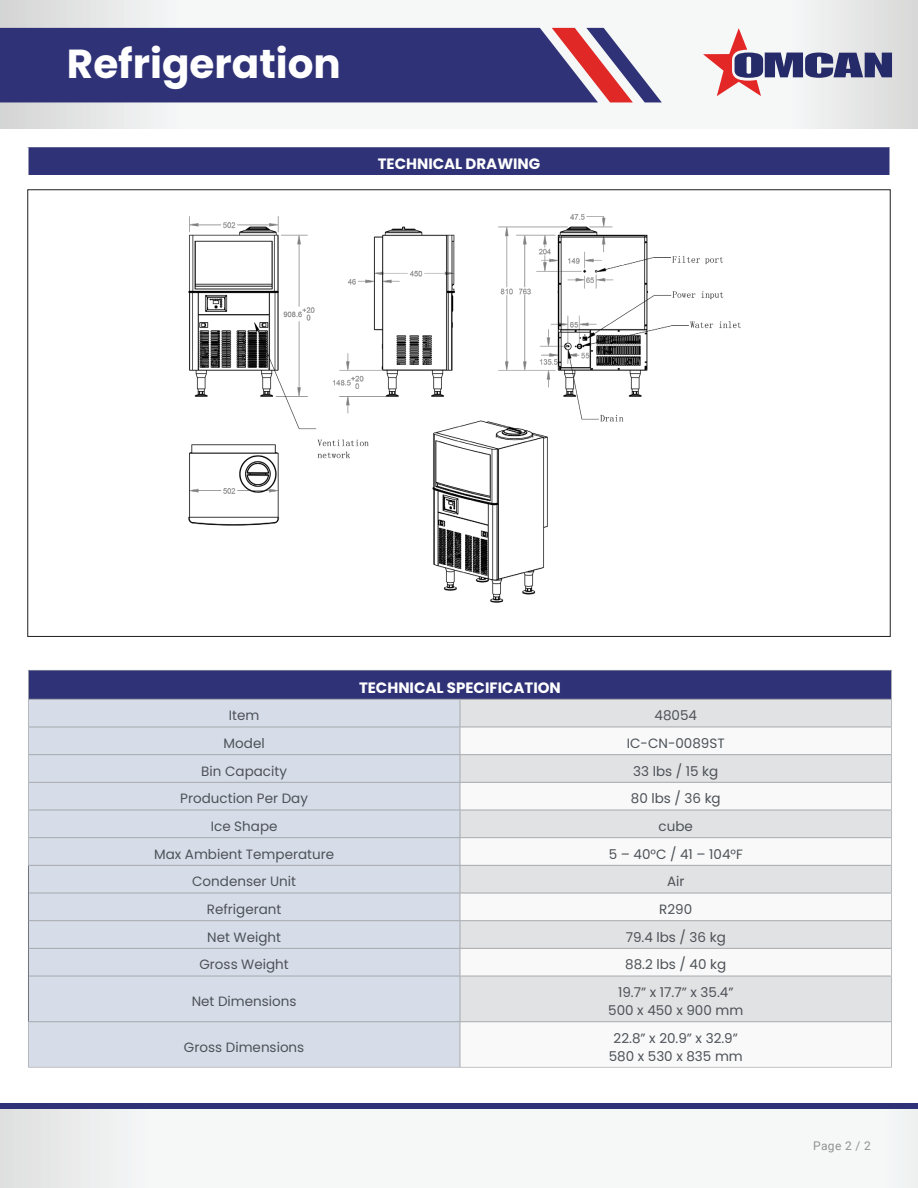
<style>
.page{position:relative;width:918px;height:1188px;background:#fff}
.page>*{position:absolute;margin:0;border:0;box-sizing:border-box;transform-origin:0 0}
.t1{font:700 40.5px "Poppins";color:#fff}
.t2{font:700 15px "Poppins";color:#fff}
.t3{font:13.5px "Poppins";color:#4d5258}
.t4{font:12px "Roboto";color:#919191}
</style>
<div class="page">
<svg style="left:0;top:0;width:918px;height:129px"></svg>
<div style="left:0;top:28px;width:552px;height:74px;background:#2f3276"></div>
<svg style="left:552px;top:28px;width:110px;height:74px"></svg>
<svg style="left:703px;top:28px;width:189px;height:68px"></svg>
<div style="left:0;top:1108px;width:918px;height:80px;background:linear-gradient(to right,#eff0f0,#f9fafa)"></div>
<div style="left:0;top:1103px;width:918px;height:5px;background:#2f3276"></div>
<div style="left:28px;top:670px;width:864px;height:29px;background:#2f3276"></div>
<div style="left:29px;top:700px;width:431px;height:367px;background:#d7dce9"></div>
<div style="left:461px;top:700px;width:430px;height:27px;background:#e1e2e4"></div>
<svg style="left:461px;top:755px;width:430px;height:312px;fill:#e1e2e4"></svg>
<hr style="left:28px;top:699px;width:432px;height:1px;background:#a6a9ac">
<hr style="left:460px;top:699px;width:432px;height:1px;background:#a6a9ac">
<hr style="left:28px;top:727px;width:432px;height:1px;background:#a6a9ac">
<hr style="left:460px;top:727px;width:432px;height:1px;background:#a6a9ac">
<hr style="left:28px;top:754px;width:432px;height:1px;background:#a6a9ac">
<hr style="left:460px;top:754px;width:432px;height:1px;background:#a6a9ac">
<hr style="left:28px;top:782px;width:432px;height:1px;background:#a6a9ac">
<hr style="left:460px;top:782px;width:432px;height:1px;background:#a6a9ac">
<hr style="left:28px;top:810px;width:432px;height:1px;background:#a6a9ac">
<hr style="left:460px;top:810px;width:432px;height:1px;background:#a6a9ac">
<hr style="left:28px;top:837px;width:432px;height:1px;background:#a6a9ac">
<hr style="left:460px;top:837px;width:432px;height:1px;background:#a6a9ac">
<hr style="left:28px;top:865px;width:432px;height:1px;background:#a6a9ac">
<hr style="left:460px;top:865px;width:432px;height:1px;background:#a6a9ac">
<hr style="left:29px;top:893px;width:431px;height:1px;background:#a6a9ac">
<hr style="left:460px;top:893px;width:432px;height:1px;background:#a6a9ac">
<hr style="left:29px;top:920px;width:431px;height:1px;background:#a6a9ac">
<hr style="left:460px;top:920px;width:432px;height:1px;background:#a6a9ac">
<hr style="left:29px;top:948px;width:431px;height:1px;background:#a6a9ac">
<hr style="left:460px;top:948px;width:432px;height:1px;background:#a6a9ac">
<svg style="left:460px;top:700px;width:1px;height:276px"></svg>
<hr style="left:29px;top:976px;width:431px;height:1px;background:#a6a9ac">
<hr style="left:460px;top:976px;width:432px;height:1px;background:#a6a9ac">
<hr style="left:460px;top:976px;width:1px;height:45px;background:#a6a9ac">
<hr style="left:28px;top:1021px;width:432px;height:1px;background:#a6a9ac">
<hr style="left:460px;top:1021px;width:432px;height:1px;background:#a6a9ac">
<hr style="left:460px;top:1022px;width:1px;height:45px;background:#a6a9ac">
<div style="left:28px;top:146px;width:862px;height:30px;background:#2f3276"></div>
<hr style="left:27px;top:175px;width:864px;height:1px;background:#fff">
<hr style="left:27px;top:146px;width:864px;height:1px;background:#fff">
<img style="left:141px;top:214px;width:639px;height:423px">
<p class="t1" style="left:67px;top:40px;width:275px">Refrigeration</p>
<p class="t2" style="left:378px;top:155px;width:164px">TECHNICAL DRAWING</p>
<p class="t2" style="left:359px;top:679px;width:203px">TECHNICAL SPECIFICATION</p>
<p class="t3" style="left:229px;top:708px;width:32px">Item</p>
<p class="t3" style="left:655px;top:708px;width:44px">48054</p>
<p class="t3" style="left:224px;top:735px;width:43px">Model</p>
<p class="t3" style="left:627px;top:735px;width:99px">IC-CN-0089ST</p>
<p class="t3" style="left:201px;top:763px;width:87px">Bin Capacity</p>
<p class="t3" style="left:633px;top:763px;width:87px">33 lbs / 15 kg</p>
<p class="t3" style="left:180px;top:791px;width:129px">Production Per Day</p>
<p class="t3" style="left:631px;top:791px;width:91px">80 lbs / 36 kg</p>
<p class="t3" style="left:211px;top:818px;width:68px">Ice Shape</p>
<p class="t3" style="left:659px;top:818px;width:36px">cube</p>
<p class="t3" style="left:154px;top:846px;width:181px">Max Ambient Temperature</p>
<p class="t3" style="left:609px;top:846px;width:136px">5 – 40°C / 41 – 104°F</p>
<p class="t3" style="left:192px;top:874px;width:105px">Condenser Unit</p>
<p class="t3" style="left:667px;top:874px;width:19px">Air</p>
<p class="t3" style="left:207px;top:901px;width:76px">Refrigerant</p>
<p class="t3" style="left:659px;top:901px;width:34px">R290</p>
<p class="t3" style="left:207px;top:929px;width:75px">Net Weight</p>
<p class="t3" style="left:626px;top:929px;width:102px">79.4 lbs / 36 kg</p>
<p class="t3" style="left:199px;top:957px;width:91px">Gross Weight</p>
<p class="t3" style="left:625px;top:957px;width:103px">88.2 lbs / 40 kg</p>
<p class="t3" style="left:192px;top:993px;width:106px">Net Dimensions</p>
<p class="t3" style="left:618px;top:984px;width:117px">19.7” x 17.7” x 35.4”</p>
<p class="t3" style="left:608px;top:1002px;width:137px">500 x 450 x 900 mm</p>
<p class="t3" style="left:184px;top:1039px;width:122px">Gross Dimensions</p>
<p class="t3" style="left:614px;top:1030px;width:126px">22.8” x 20.9” x 32.9”</p>
<p class="t3" style="left:609px;top:1048px;width:136px">580 x 530 x 835 mm</p>
<p class="t4" style="left:813px;top:1137px;width:59px">Page 2 / 2</p>
</div>
